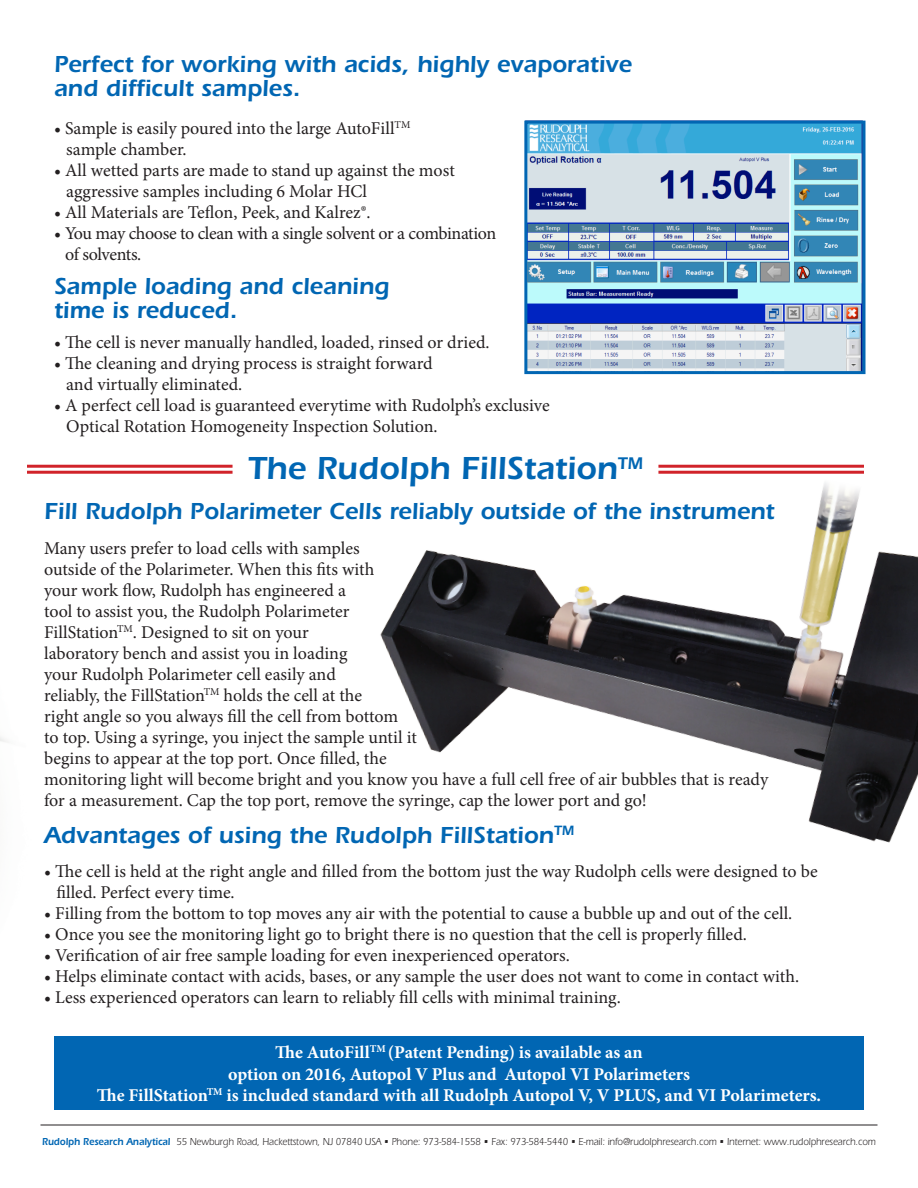
<style>
.page{position:relative;width:918px;height:1188px;background:#fff}
.page>*{position:absolute;margin:0;border:0;box-sizing:border-box;transform-origin:0 0}
.t1{font:600 33px "Itc Eras";color:#0166b3}
.t2{font:600 24px/24px "Itc Eras";color:#0166b3}
.t3{font:18px/21px "Minion Pro";letter-spacing:-.005em;color:#231f20}
.t4{font:700 18px/21.6px "Minion Pro";letter-spacing:-.005em;color:#fff;text-align:center}
.t5{font:18px/21px "Minion Pro";letter-spacing:-.025em;color:#231f20}
.t6{font:10.5px "Itc Eras";letter-spacing:-.005em;color:#231f20;scale:.9 1}
.s1{font-weight:600;color:#0166b3}
</style>
<div class="page">
<div style="left:54px;top:1036px;width:810px;height:74px;background:#0166b3"></div>
<hr style="left:40px;top:1125px;width:838px;height:1px;background:#231f20">
<hr style="left:27px;top:465px;width:206px;height:3px;background:#d1232a">
<hr style="left:27px;top:471px;width:206px;height:3px;background:#d1232a">
<img style="left:380px;top:464px;width:538px;height:379px">
<img style="left:528px;top:125px;width:334px;height:245px">
<div style="left:524px;top:121px;width:342px;height:253px;border:3px solid #0166b3"></div>
<p class="t2" style="left:54px;top:52px;width:579px">Perfect for working with acids, highly evaporative and difficult samples.</p>
<p class="t3" style="left:66px;top:118px;width:346px;text-indent:-12px">• Sample is easily poured into the large AutoFill<sup>TM </sup>sample chamber.</p>
<p class="t3" style="left:66px;top:160px;width:390px;text-indent:-12px">• All wetted parts are made to stand up against the most aggressive samples including 6 Molar HCl</p>
<p class="t3" style="left:54px;top:202px;width:318px">• All Materials are Teflon, Peek, and Kalrez®.</p>
<p class="t5" style="left:65px;top:223px;width:433px;text-indent:-11px">• You may choose to clean with a single solvent or a combination of solvents.</p>
<p class="t2" style="left:54px;top:274px;width:337px">Sample loading and cleaning time is reduced.</p>
<p class="t3" style="left:54px;top:332px;width:437px">• The cell is never manually handled, loaded, rinsed or dried.</p>
<p class="t3" style="left:66px;top:353px;width:368px;text-indent:-12px">• The cleaning and drying process is straight forward and virtually eliminated.</p>
<p class="t3" style="left:66px;top:395px;width:485px;text-indent:-12px">• A perfect cell load is guaranteed everytime with Rudolph’s exclusive<br>Optical Rotation Homogeneity Inspection Solution.</p>
<p class="t1" style="left:248px;top:449px;width:396px">The Rudolph FillStation<sup>TM</sup></p>
<p class="t2" style="left:44px;top:500px;width:732px">Fill Rudolph Polarimeter Cells reliably outside of the instrument</p>
<p class="t3" style="left:44px;top:538px;width:726px">Many users prefer to load cells with samples<br>outside of the Polarimeter. When this fits with<br>your work flow, Rudolph has engineered a<br>tool to assist you, the Rudolph Polarimeter<br>FillStation<sup>TM</sup>. Designed to sit on your<br>laboratory bench and assist you in loading<br>your Rudolph Polarimeter cell easily and<br>reliably, the FillStation<sup>TM</sup> holds the cell at the<br>right angle so you always fill the cell from bottom<br>to top. Using a syringe, you inject the sample until it<br>begins to appear at the top port. Once filled, the<br>monitoring light will become bright and you know you have a full cell free of air bubbles that is ready for a measurement. Cap the top port, remove the syringe, cap the lower port and go!</p>
<p class="t2" style="left:44px;top:823px;width:531px">Advantages of using the Rudolph FillStation<sup>TM</sup></p>
<p class="t3" style="left:56px;top:861px;width:763px;text-indent:-12px">• The cell is held at the right angle and filled from the bottom just the way Rudolph cells were designed to be filled. Perfect every time.</p>
<p class="t3" style="left:44px;top:903px;width:750px">• Filling from the bottom to top moves any air with the potential to cause a bubble up and out of the cell.</p>
<p class="t3" style="left:44px;top:924px;width:704px">• Once you see the monitoring light go to bright there is no question that the cell is properly filled.</p>
<p class="t3" style="left:44px;top:945px;width:527px">• Verification of air free sample loading for even inexperienced operators.</p>
<p class="t3" style="left:44px;top:966px;width:757px">• Helps eliminate contact with acids, bases, or any sample the user does not want to come in contact with.</p>
<p class="t3" style="left:44px;top:987px;width:578px">• Less experienced operators can learn to reliably fill cells with minimal training.</p>
<p class="t4" style="left:228px;top:1041px;width:463px">The AutoFill<sup>TM</sup> (Patent Pending) is available as an<br>option on 2016, Autopol V Plus and Autopol VI Polarimeters</p>
<p class="t4" style="left:97px;top:1084px;width:726px">The FillStation<sup>TM</sup> is included standard with all Rudolph Autopol V, V PLUS, and VI Polarimeters.</p>
<p class="t6" style="left:42px;top:1136px;width:928px"><span class="s1">Rudolph Research Analytical</span> 55 Newburgh Road, Hackettstown, NJ 07840 USA • Phone: 973-584-1558 • Fax: 973-584-5440 • E-mail: info@rudolphresearch.com • Internet: www.rudolphresearch.com</p>
</div>
